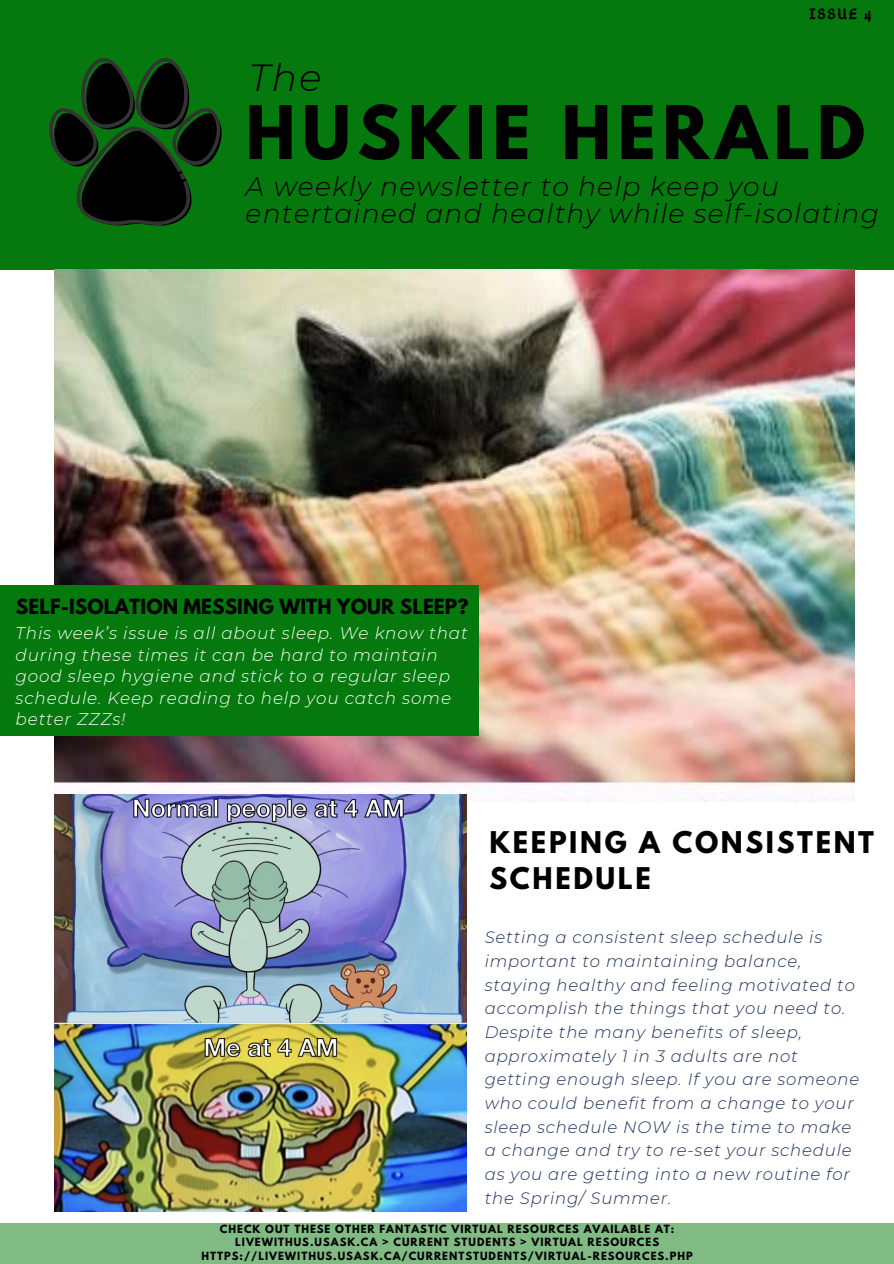
<style>
.page{position:relative;width:894px;height:1264px;background:#fff}
.page>*{position:absolute;margin:0;border:0;box-sizing:border-box;transform-origin:0 0}
.t1{font:700 65.4px "League Spartan";letter-spacing:.1em;color:#000}
.t2{font:italic 300 37.65px "Montserrat";color:#000}
.t3{font:italic 300 26.7px/27px "Montserrat";letter-spacing:.045em;color:#000}
.t4{font:700 26.55px/36px "League Spartan";letter-spacing:.1em;color:#000}
.t5{font:700 18.6px "League Spartan";letter-spacing:.01em;color:#000}
.t6{font:italic 300 16.8px/21.5px "Montserrat";letter-spacing:.05em;color:#fff}
.t7{font:italic 300 16.5px/23.7px "Montserrat";letter-spacing:.05em;color:#1e315c}
.t8{font:15.9px "Abibas";letter-spacing:.1em;color:#000}
.t9{font:700 10.05px/13.5px "League Spartan";letter-spacing:.1em;color:#000;text-align:center}
</style>
<div class="page">
<div style="left:0;top:0;width:893px;height:269px;background:#05790d"></div>
<img style="left:55px;top:269px;width:799px;height:533px">
<div style="left:0;top:585px;width:479px;height:150px;background:#05790d"></div>
<svg style="left:49px;top:58px;width:172px;height:168px"></svg>
<img style="left:55px;top:794px;width:411px;height:417px">
<div style="left:0;top:1222px;width:893px;height:41px;background:#80bb84"></div>
<h2 class="t2" style="left:249px;top:54px;width:74px">The</h2>
<p class="t8" style="left:809px;top:4px;width:64px">ISSUE 4</p>
<h1 class="t1" style="left:245px;top:100px;width:621px">HUSKIE HERALD</h1>
<h3 class="t3" style="left:245px;top:173px;width:634px">A weekly newsletter to help keep you entertained and healthy while self-isolating</h3>
<p class="t5" style="left:16px;top:597px;width:454px">SELF-ISOLATION MESSING WITH YOUR SLEEP?</p>
<p class="t6" style="left:16px;top:622px;width:453px">This week’s issue is all about sleep. We know that during these times it can be hard to maintain good sleep hygiene and stick to a regular sleep schedule. Keep reading to help you catch some better ZZZs!</p>
<h3 class="t4" style="left:489px;top:827px;width:386px">KEEPING A CONSISTENT<br>SCHEDULE</h3>
<p class="t7" style="left:484px;top:925px;width:376px">Setting a consistent sleep schedule is important to maintaining balance, staying healthy and feeling motivated to accomplish the things that you need to.<br>Despite the many benefits of sleep, approximately 1 in 3 adults are not getting enough sleep. If you are someone who could benefit from a change to your sleep schedule NOW is the time to make a change and try to re-set your schedule as you are getting into a new routine for the Spring/ Summer.</p>
<p class="t9" style="left:201px;top:1223px;width:492px">CHECK OUT THESE OTHER FANTASTIC VIRTUAL RESOURCES AVAILABLE AT:<br>LIVEWITHUS.USASK.CA &gt; CURRENT STUDENTS &gt; VIRTUAL RESOURCES<br>HTTPS://LIVEWITHUS.USASK.CA/CURRENTSTUDENTS/VIRTUAL-RESOURCES.PHP</p>
</div>
